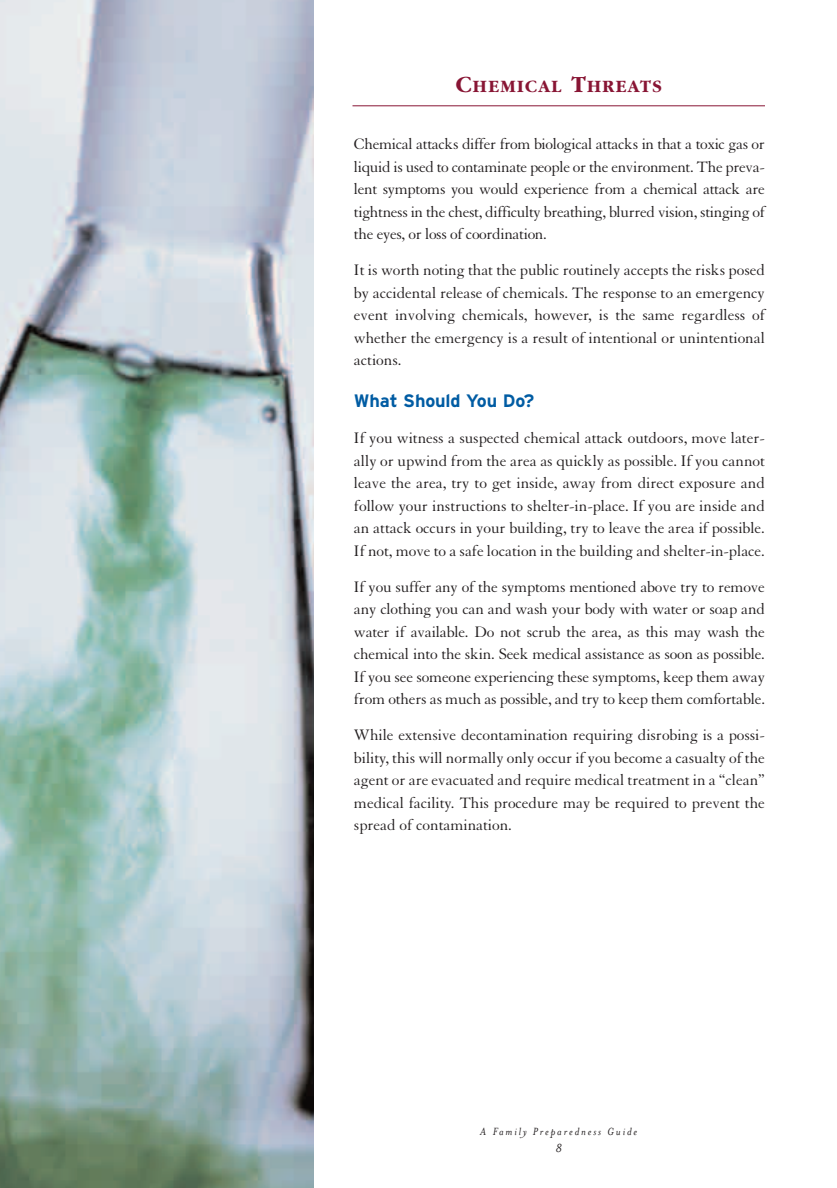
<style>
.page{position:relative;width:837px;height:1188px;background:#fff}
.page>*{position:absolute;margin:0;border:0;box-sizing:border-box;transform-origin:0 0}
.t1{font:700 18px "Interstate";letter-spacing:-.005em;color:#015ca3}
.t2{font:700 18px "Garamond";letter-spacing:.075em;color:#881534}
.t3{font:16.5px/22.5px "Granjon";letter-spacing:-.005em;color:#231f20;text-align:justify}
.t4{font:italic 13.5px "Mrs Eaves";color:#231f20}
.t5{font:italic 12px "Mrs Eaves";letter-spacing:.16em;color:#231f20}
.s1{font-size:24px}
</style>
<div class="page">
<hr style="left:352px;top:105px;width:413px;height:1px;background:#881534">
<img style="left:0;top:0;width:314px;height:1188px">
<p class="t2" style="left:456px;top:79px;width:207px"><span class="s1">C</span>HEMICAL <span class="s1">T</span>HREATS</p>
<p class="t3" style="left:354px;top:134px;width:413px">Chemical attacks differ from biological attacks in that a toxic gas or liquid is used to contaminate people or the environment. The preva&shy;lent symptoms you would experience from a chemical attack are tightness in the chest, difficulty breathing, blurred vision, stinging of the eyes, or loss of coordination.</p>
<p class="t3" style="left:354px;top:260px;width:412px">It is worth noting that the public routinely accepts the risks posed by accidental release of chemicals. The response to an emergency event involving chemicals, however, is the same regardless of whether the emergency is a result of intentional or unintentional actions.</p>
<p class="t1" style="left:354px;top:394px;width:182px">What Should You Do?</p>
<p class="t3" style="left:354px;top:428px;width:412px">If you witness a suspected chemical attack outdoors, move later&shy;ally or upwind from the area as quickly as possible. If you cannot leave the area, try to get inside, away from direct exposure and follow your instructions to shelter-in-place. If you are inside and an attack occurs in your building, try to leave the area if possible.<br>If not, move to a safe location in the building and shelter-in-place.</p>
<p class="t3" style="left:354px;top:577px;width:413px">If you suffer any of the symptoms mentioned above try to remove any clothing you can and wash your body with water or soap and water if available. Do not scrub the area, as this may wash the chemical into the skin. Seek medical assistance as soon as possible.<br>If you see someone experiencing these symptoms, keep them away from others as much as possible, and try to keep them comfortable.</p>
<p class="t3" style="left:354px;top:725px;width:412px">While extensive decontamination requiring disrobing is a possi&shy;bility, this will normally only occur if you become a casualty of the agent or are evacuated and require medical treatment in a “clean” medical facility. This procedure may be required to prevent the spread of contamination.</p>
<p class="t5" style="left:480px;top:1124px;width:159px">A Family Preparedness Guide</p>
<p class="t4" style="left:555px;top:1139px;width:8px">8</p>
</div>
